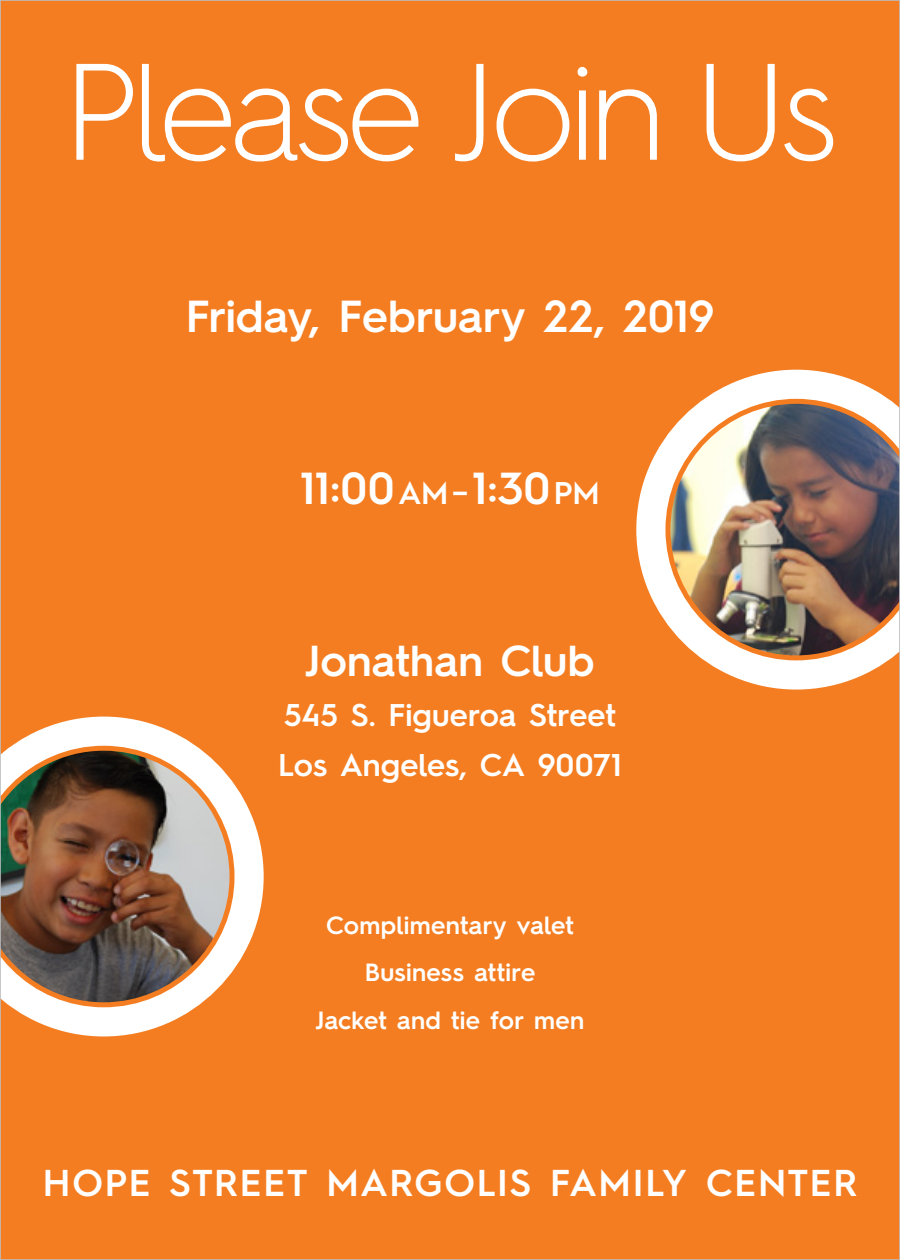
<style>
.page{position:relative;width:900px;height:1260px;background:#f47d21}
.page>*{position:absolute;margin:0;border:0;box-sizing:border-box;transform-origin:0 0}
.t1{font:300 137.5px "Hurme Geometric Sans 2";letter-spacing:-.035em;color:#fff}
.t2{font:600 45px "Hurme Geometric Sans 2";color:#fff}
.t3{font:600 43.5px "Hurme Geometric Sans 2";color:#fff}
.t4{font:600 37.5px "Hurme Geometric Sans 2";letter-spacing:.045em;color:#fff}
.t5{font:600 31.5px/50px "Hurme Geometric Sans 2";color:#fff}
.t6{font:600 25px/47.5px "Hurme Geometric Sans 2";letter-spacing:.01em;color:#fff;text-align:center}
.s1{font-size:31.5px}
</style>
<div class="page">
<img style="left:636px;top:370px;width:262px;height:320px">
<img style="left:2px;top:717px;width:262px;height:319px">
<p class="t1" style="left:63px;top:18px;width:775px">Please Join Us</p>
<p class="t2" style="left:186px;top:285px;width:530px">Friday, February 22, 2019</p>
<p class="t2" style="left:300px;top:457px;width:301px">11:00 <span class="s1">AM –</span>1:30 <span class="s1">PM</span></p>
<p class="t3" style="left:306px;top:630px;width:290px">Jonathan Club</p>
<p class="t5" style="left:278px;top:688px;width:345px">545 S. Figueroa Street<br>Los Angeles, CA 90071</p>
<p class="t6" style="left:316px;top:900px;width:270px">Complimentary valet<br>Business attire<br>Jacket and tie for men</p>
<p class="t4" style="left:43px;top:1157px;width:816px">HOPE STREET MARGOLIS FAMILY CENTER</p>
</div>
